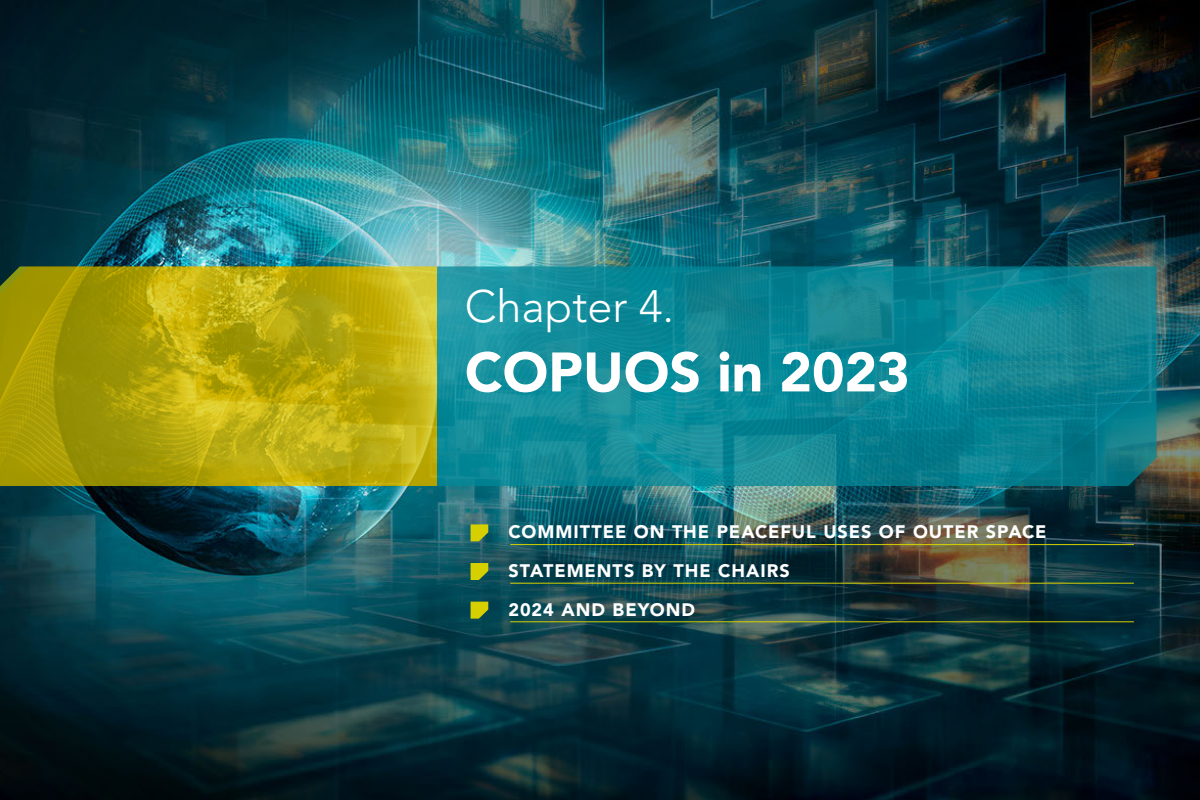
<style>
.page{position:relative;width:1200px;height:800px;background:#fff}
.page>*{position:absolute;margin:0;border:0;box-sizing:border-box;transform-origin:0 0}
.Chapter_head{font:900 55px "Avenir LT Std";color:#fff}
.Chapter_head_45_light{font:300 45px "Avenir LT Std";color:#fff}
.TOC_sub_level_1_CAPS{font:900 18px "Avenir LT Std";letter-spacing:.055em;color:#fff}
</style>
<div class="page">
<img style="left:0;top:0;width:1200px;height:800px">
<svg style="left:437px;top:266px;width:720px;height:220px;background:#0f8795"></svg>
<svg style="left:0;top:266px;width:437px;height:220px;background:#b3a60c"></svg>
<hr style="left:510px;top:544px;width:624px;height:1px;background:#d6d000">
<hr style="left:510px;top:583px;width:624px;height:1px;background:#d6d000">
<hr style="left:510px;top:621px;width:624px;height:1px;background:#d6d000">
<svg style="left:471px;top:524px;width:17px;height:17px"></svg>
<svg style="left:471px;top:563px;width:17px;height:17px"></svg>
<svg style="left:471px;top:602px;width:17px;height:17px"></svg>
<h1 class="Chapter_head_45_light" style="left:465px;top:280px;width:211px">Chapter 4.</h1>
<h1 class="Chapter_head" style="left:465px;top:339px;width:446px">COPUOS in 2023</h1>
<p class="TOC_sub_level_1_CAPS" style="left:508px;top:521px;width:540px">COMMITTEE ON THE PEACEFUL USES OF OUTER SPACE</p>
<p class="TOC_sub_level_1_CAPS" style="left:508px;top:560px;width:283px">STATEMENTS BY THE CHAIRS</p>
<p class="TOC_sub_level_1_CAPS" style="left:508px;top:598px;width:188px">2024 AND BEYOND</p>
</div>
